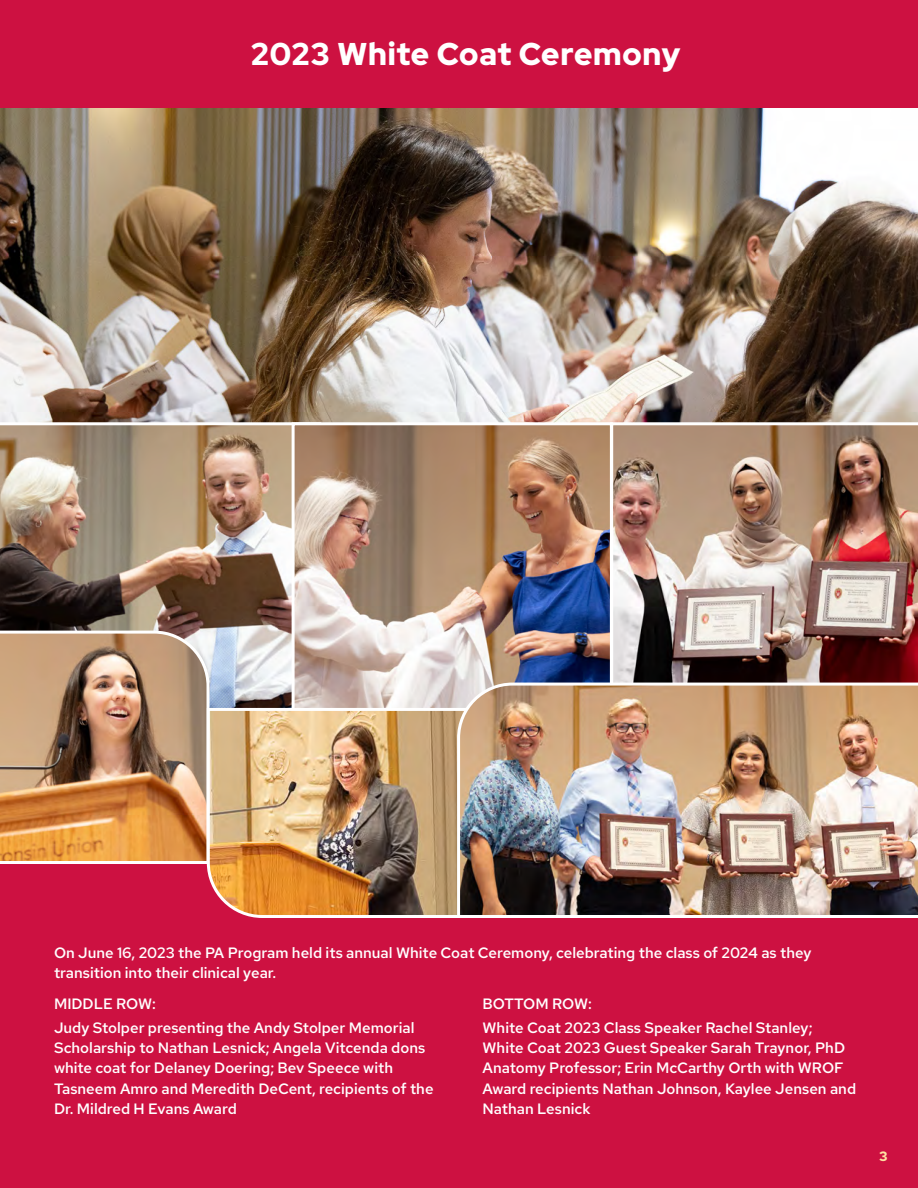
<style>
.page{position:relative;width:918px;height:1188px;background:#fff}
.page>*{position:absolute;margin:0;border:0;box-sizing:border-box;transform-origin:0 0}
.H2_HEADER_WHITE_CENTER{font:900 31.5px "Red Hat Display";letter-spacing:.025em;color:#fff}
.BODY_WHITE{font:500 15px/20.2px "Red Hat Text";color:#fff}
.BODY_WHITE_SPAN{font:500 15px/20.2px "Red Hat Text";color:#fff}
.HEADERS_WHITE{font:500 15px "Red Hat Text";color:#fff}
.t1{font:700 13.5px "Red Hat Text";color:#ffe1a2}
</style>
<div class="page">
<div style="left:0;top:768px;width:918px;height:420px;background:#cd1141"></div>
<img style="left:0;top:108px;width:918px;height:314px">
<img style="left:0;top:422px;width:292px;height:284px">
<img style="left:0;top:629px;width:211px;height:235px">
<img style="left:613px;top:422px;width:305px;height:259px">
<img style="left:296px;top:426px;width:313px;height:280px">
<div style="left:292px;top:422px;width:321px;height:301px;border:3px solid #fff"></div>
<img style="left:205px;top:706px;width:251px;height:212px">
<img style="left:456px;top:681px;width:462px;height:237px">
<div style="left:0;top:0;width:918px;height:108px;background:#cd1141"></div>
<p class="H2_HEADER_WHITE_CENTER" style="left:251px;top:33px;width:431px">2023 White Coat Ceremony</p>
<p class="BODY_WHITE_SPAN" style="left:54px;top:943px;width:759px">On June 16, 2023 the PA Program held its annual White Coat Ceremony, celebrating the class of 2024 as they transition into their clinical year.</p>
<p class="HEADERS_WHITE" style="left:54px;top:994px;width:103px">MIDDLE ROW:</p>
<p class="BODY_WHITE" style="left:54px;top:1017px;width:381px">Judy Stolper presenting the Andy Stolper Memorial Scholarship to Nathan Lesnick; Angela Vitcenda dons white coat for Delaney Doering; Bev Speece with Tasneem Amro and Meredith DeCent, recipients of the Dr. Mildred H Evans Award</p>
<p class="HEADERS_WHITE" style="left:483px;top:994px;width:111px">BOTTOM ROW:</p>
<p class="BODY_WHITE" style="left:483px;top:1017px;width:375px">White Coat 2023 Class Speaker Rachel Stanley; White Coat 2023 Guest Speaker Sarah Traynor, PhD Anatomy Professor; Erin McCarthy Orth with WROF Award recipients Nathan Johnson, Kaylee Jensen and Nathan Lesnick</p>
<p class="t1" style="left:879px;top:1147px;width:10px">3</p>
</div>
